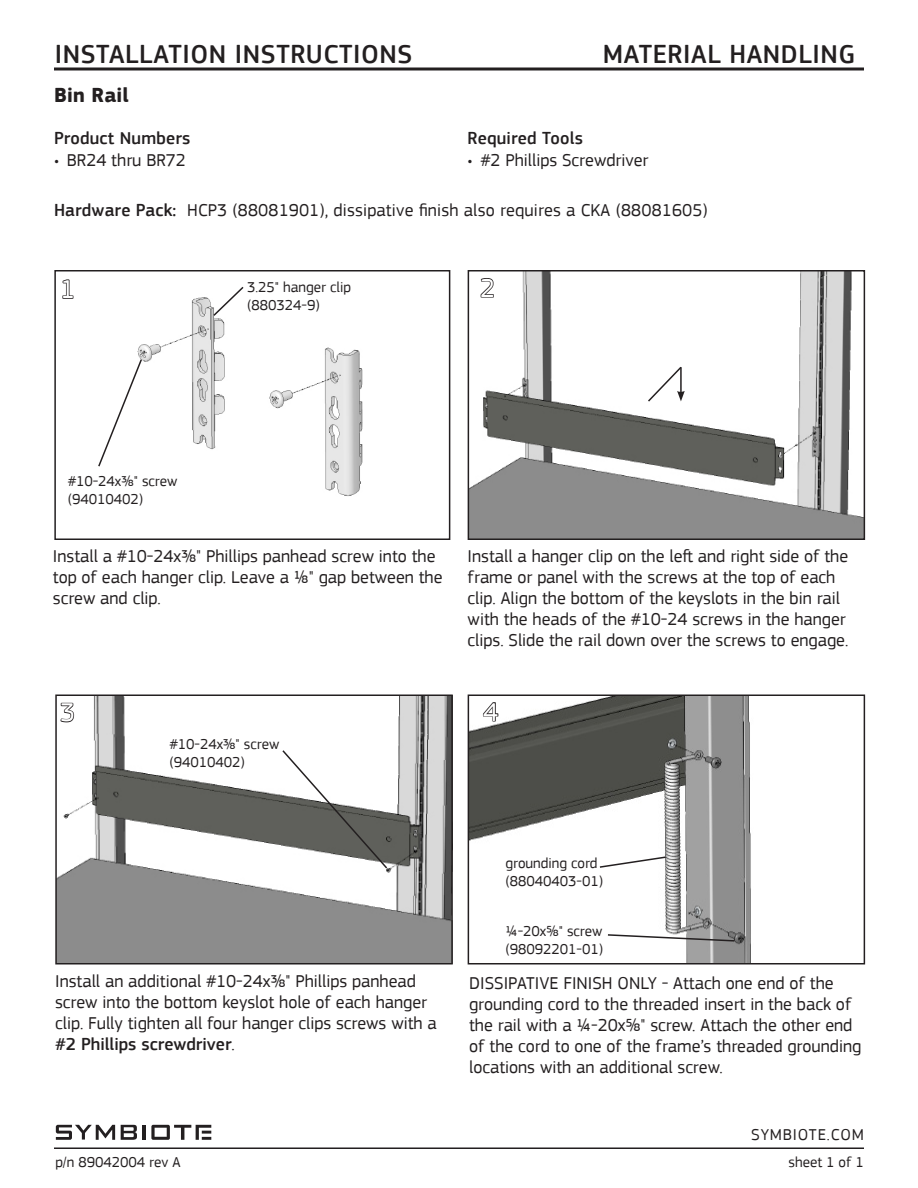
<style>
.page{position:relative;width:918px;height:1188px;background:#fff}
.page>*{position:absolute;margin:0;border:0;box-sizing:border-box;transform-origin:0 0}
._2-Head_Master_Right{font:500 27px "PF Square Sans Pro";letter-spacing:.02em;color:#231f20}
.t1{font:27px "PF Square Sans Pro";color:#fff}
._5-Product_Name_14PT{font:700 21px "PF Square Sans Pro";letter-spacing:.01em;color:#231f20}
._6-Product_Number_12{font:18px/21px "PF Square Sans Pro";color:#231f20}
._6-Product_Number_12-2{font:500 18px "PF Square Sans Pro";letter-spacing:.01em;color:#231f20}
.t2{font:16.5px "PF Square Sans Pro";letter-spacing:.05em;color:#231f20}
._7-Parts_10PT{font:15px "PF Square Sans Pro";color:#231f20}
.Install_Footer_p_n_1{font:15px "PF Square Sans Pro";color:#231f20}
.s1{font-weight:500}
</style>
<div class="page">
<hr style="left:54px;top:68px;width:810px;height:2px;background:#231f20">
<hr style="left:54px;top:1147px;width:810px;height:2px;background:#231f20">
<svg style="left:121px;top:1125px;width:16px;height:15px"></svg>
<hr style="left:143px;top:1125px;width:3px;height:15px;background:#231f20">
<svg style="left:56px;top:1125px;width:59px;height:15px"></svg>
<svg style="left:151px;top:1125px;width:60px;height:15px"></svg>
<img style="left:137px;top:297px;width:226px;height:199px">
<div style="left:54px;top:270px;width:396px;height:270px;border:2px solid #231f20"></div>
<img style="left:471px;top:273px;width:391px;height:264px">
<div style="left:468px;top:270px;width:397px;height:270px;border:2px solid #231f20"></div>
<img style="left:58px;top:697px;width:392px;height:264px">
<div style="left:55px;top:694px;width:398px;height:270px;border:2px solid #231f20"></div>
<img style="left:471px;top:697px;width:280px;height:264px">
<div style="left:468px;top:694px;width:397px;height:270px;border:2px solid #231f20"></div>
<svg style="left:98px;top:358px;width:45px;height:110px"></svg>
<svg style="left:212px;top:286px;width:33px;height:31px"></svg>
<svg style="left:646px;top:365px;width:39px;height:38px"></svg>
<svg style="left:281px;top:749px;width:108px;height:121px"></svg>
<svg style="left:606px;top:933px;width:130px;height:9px"></svg>
<svg style="left:598px;top:855px;width:69px;height:14px"></svg>
<svg style="left:62px;top:279px;width:12px;height:20px"></svg>
<svg style="left:479px;top:270px;width:16px;height:28px"></svg>
<svg style="left:60px;top:701px;width:15px;height:35px"></svg>
<svg style="left:482px;top:701px;width:17px;height:21px"></svg>
<h1 class="_2-Head_Master_Right" style="left:55px;top:39px;width:359px">INSTALLATION INSTRUCTIONS</h1>
<p class="_2-Head_Master_Right" style="left:603px;top:39px;width:254px">MATERIAL HANDLING</p>
<p class="_5-Product_Name_14PT" style="left:54px;top:83px;width:76px">Bin Rail</p>
<p class="_6-Product_Number_12-2" style="left:54px;top:128px;width:138px">Product Numbers</p>
<p class="_6-Product_Number_12" style="left:54px;top:150px;width:133px">• BR24 thru BR72</p>
<p class="_6-Product_Number_12-2" style="left:468px;top:128px;width:117px">Required Tools</p>
<p class="_6-Product_Number_12" style="left:468px;top:150px;width:182px">• #2 Phillips Screwdriver</p>
<p class="_6-Product_Number_12" style="left:54px;top:200px;width:655px"><span class="s1">Hardware Pack:</span> HCP3 (88081901), dissipative finish also requires a CKA (88081605)</p>
<p class="t1" style="left:60px;top:273px;width:17px">1</p>
<p class="t1" style="left:480px;top:272px;width:17px">2</p>
<p class="_7-Parts_10PT" style="left:247px;top:279px;width:105px">3.25" hanger clip</p>
<p class="_7-Parts_10PT" style="left:247px;top:297px;width:74px">(880324-9)</p>
<p class="_7-Parts_10PT" style="left:68px;top:473px;width:111px">#10-24x3/8" screw</p>
<p class="_7-Parts_10PT" style="left:68px;top:491px;width:77px">(94010402)</p>
<p class="_6-Product_Number_12" style="left:53px;top:545px;width:391px">Install a #10-24x3/8" Phillips panhead screw into the top of each hanger clip. Leave a 1/8" gap between the screw and clip.</p>
<p class="_6-Product_Number_12" style="left:468px;top:545px;width:382px">Install a hanger clip on the left and right side of the frame or panel with the screws at the top of each clip. Align the bottom of the keyslots in the bin rail with the heads of the #10-24 screws in the hanger clips. Slide the rail down over the screws to engage.</p>
<p class="t1" style="left:60px;top:697px;width:17px">3</p>
<p class="t1" style="left:483px;top:696px;width:17px">4</p>
<p class="_7-Parts_10PT" style="left:170px;top:735px;width:111px">#10-24x3/8" screw</p>
<p class="_7-Parts_10PT" style="left:170px;top:753px;width:77px">(94010402)</p>
<p class="_7-Parts_10PT" style="left:505px;top:855px;width:94px">grounding cord</p>
<p class="_7-Parts_10PT" style="left:505px;top:873px;width:99px">(88040403-01)</p>
<p class="_7-Parts_10PT" style="left:505px;top:923px;width:99px">1/4-20x5/8" screw</p>
<p class="_7-Parts_10PT" style="left:505px;top:941px;width:99px">(98092201-01)</p>
<p class="_6-Product_Number_12" style="left:55px;top:971px;width:383px">Install an additional #10-24x3/8" Phillips panhead screw into the bottom keyslot hole of each hanger clip. Fully tighten all four hanger clips screws with a <span class="s1">#2 Phillips screwdriver</span>.</p>
<p class="_6-Product_Number_12" style="left:469px;top:972px;width:394px">DISSIPATIVE FINISH ONLY - Attach one end of the grounding cord to the threaded insert in the back of the rail with a 1/4-20x5/8" screw. Attach the other end of the cord to one of the frame’s threaded grounding locations with an additional screw.</p>
<p class="_7-Parts_10PT" style="left:56px;top:1153px;width:127px">p/n 89042004 rev A</p>
<p class="t2" style="left:751px;top:1125px;width:114px">SYMBIOTE.COM</p>
<p class="Install_Footer_p_n_1" style="left:788px;top:1153px;width:77px">sheet 1 of 1</p>
</div>
